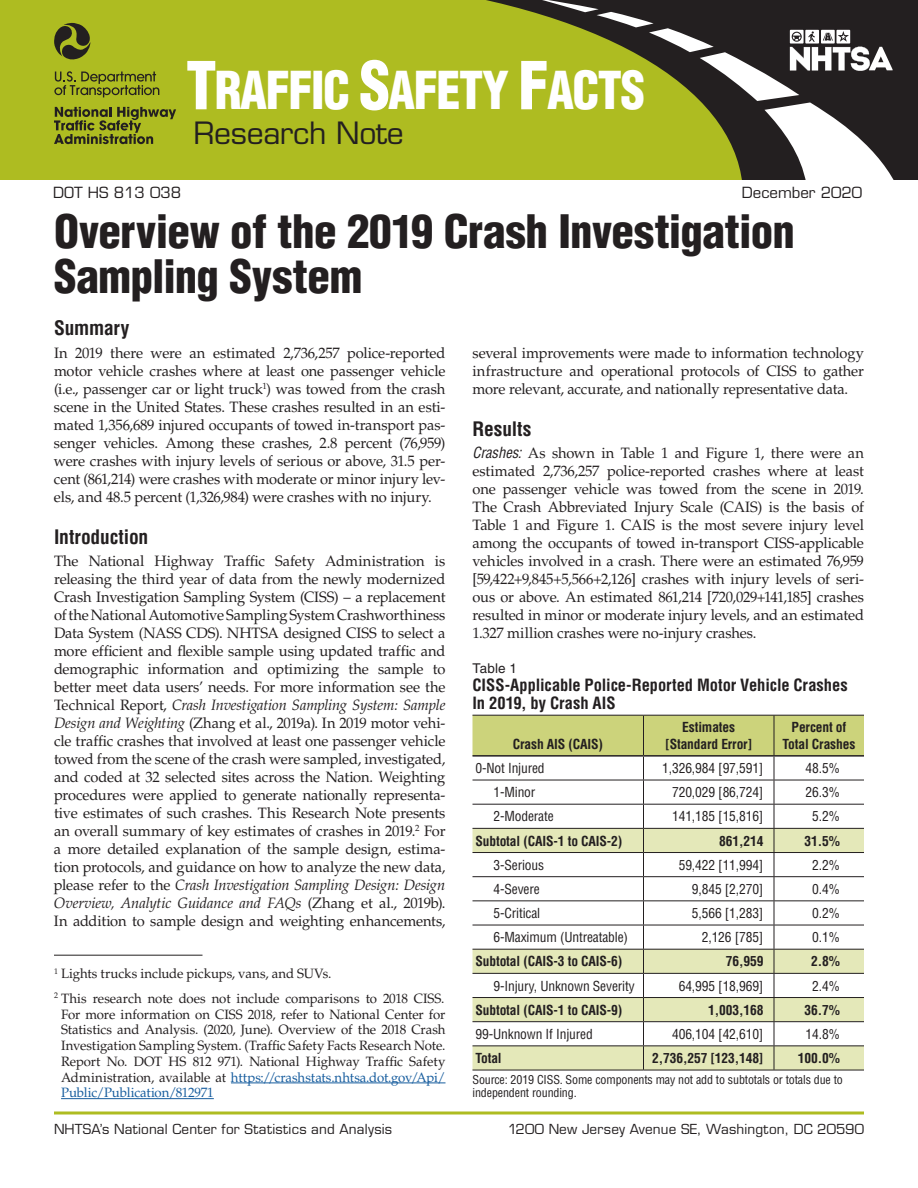
<style>
.page{position:relative;width:918px;height:1188px;background:#fff}
.page>*{position:absolute;margin:0;border:0;box-sizing:border-box;transform-origin:0 0}
.t1{font:900 condensed 51px "Helvetica LT Std";letter-spacing:-.03em;color:#fff;scale:.95 1}
.t2{font:900 condensed 45px/45px "Helvetica LT Std";letter-spacing:-.01em;color:#231f20}
.t3{font:30px "Eurostile LT Std";letter-spacing:-.01em;color:#231f20}
.t4{font:700 condensed 19.5px "Helvetica LT Std";letter-spacing:-.01em;color:#231f20}
.t5{font:700 condensed 16.5px/18px "Helvetica LT Std";letter-spacing:-.005em;color:#231f20}
.Body{font:15px/18px "Palatino LT Std";letter-spacing:-.01em;color:#231f20;text-align:justify}
.t6{font:15px "Eurostile LT Std";color:#231f20}
.Body-2{font:13.5px/15.8px "Palatino LT Std";letter-spacing:-.01em;color:#231f20;text-align:justify}
.Table_text{font:condensed 13.5px "Helvetica LT Std";letter-spacing:-.01em;color:#231f20}
.Table_text-2{font:700 condensed 13.5px "Helvetica LT Std";letter-spacing:-.01em;color:#231f20}
.t7{font:13.5px "Eurostile LT Std";letter-spacing:.015em;color:#231f20}
.Table_Head{font:700 condensed 13.5px/16.5px "Helvetica LT Std";letter-spacing:-.01em;color:#231f20;text-align:center}
.t8{font:13.5px "Helvetica LT Std";letter-spacing:.01em;color:#231f20}
.Table___Figure_Foote{font:condensed 12px/13.5px "Helvetica LT Std";letter-spacing:-.01em;color:#231f20}
.s1{font-size:64.5px}
.s2{font-style:italic}
.s3{font-family:"Helvetica LT Std";font-style:italic;font-stretch:condensed}
.s4{color:#175d9e}
</style>
<div class="page">
<hr style="left:54px;top:1112px;width:810px;height:2px;background:#aebc21">
<div style="left:0;top:0;width:918px;height:180px;background:#aebc21"></div>
<svg style="left:486px;top:0;width:432px;height:180px"></svg>
<svg style="left:529px;top:0;width:367px;height:180px"></svg>
<svg style="left:54px;top:23px;width:37px;height:37px"></svg>
<svg style="left:54px;top:71px;width:105px;height:26px"></svg>
<svg style="left:54px;top:107px;width:122px;height:37px"></svg>
<svg style="left:472px;top:716px;width:392px;height:354px"></svg>
<hr style="left:472px;top:1070px;width:172px;height:1px;background:#231f20">
<hr style="left:644px;top:1070px;width:130px;height:1px;background:#231f20">
<hr style="left:774px;top:1070px;width:90px;height:1px;background:#231f20">
<hr style="left:472px;top:715px;width:172px;height:1px;background:#231f20">
<hr style="left:644px;top:715px;width:130px;height:1px;background:#231f20">
<hr style="left:643px;top:716px;width:1px;height:39px;background:#231f20">
<hr style="left:774px;top:715px;width:90px;height:1px;background:#231f20">
<hr style="left:774px;top:716px;width:1px;height:39px;background:#231f20">
<hr style="left:472px;top:755px;width:172px;height:2px;background:#231f20">
<hr style="left:644px;top:755px;width:130px;height:2px;background:#231f20">
<hr style="left:774px;top:755px;width:90px;height:2px;background:#231f20">
<hr style="left:54px;top:955px;width:148px;height:1px;background:#231f20">
<hr style="left:231px;top:1083px;width:215px;height:1px;background:#175d9e">
<hr style="left:61px;top:1098px;width:153px;height:1px;background:#175d9e">
<h1 class="t1" style="left:186px;top:58px;width:485px"><span class="s1">T</span>RAFFIC <span class="s1">S</span>AFETY <span class="s1">F</span>ACTS</h1>
<h3 class="t3" style="left:194px;top:115px;width:212px">Research Note</h3>
<p class="t6" style="left:53px;top:183px;width:130px">DOT HS 813 038</p>
<p class="t6" style="left:742px;top:183px;width:122px">December 2020</p>
<h1 class="t2" style="left:54px;top:209px;width:743px">Overview of the 2019 Crash Investigation<br>Sampling System</h1>
<h2 class="t4" style="left:54px;top:316px;width:77px">Summary</h2>
<p class="Body" style="left:54px;top:344px;width:393px">In 2019 there were an estimated 2,736,257 police-reported motor vehicle crashes where at least one passenger vehicle (i.e., passenger car or light truck<sup>1</sup>) was towed from the crash scene in the United States. These crashes resulted in an esti&shy;mated 1,356,689 injured occupants of towed in-transport pas&shy;senger vehicles. Among these crashes, 2.8 percent (76,959) were crashes with injury levels of serious or above, 31.5 per&shy;cent (861,214) were crashes with moderate or minor injury lev&shy;els, and 48.5 percent (1,326,984) were crashes with no injury.</p>
<h2 class="t4" style="left:54px;top:524px;width:96px">Introduction</h2>
<p class="Body" style="left:54px;top:552px;width:393px">The National Highway Traffic Safety Administration is releasing the third year of data from the newly modernized Crash Investigation Sampling System (CISS) – a replacement of the National Automotive Sampling System Crashworthiness Data System (NASS CDS). NHTSA designed CISS to select a more efficient and flexible sample using updated traffic and demographic information and optimizing the sample to better meet data users’ needs. For more information see the Technical Report, <span class="s2">Crash Investigation Sampling System: Sample Design and Weighting</span> (Zhang et al., 2019a). In 2019 motor vehi&shy;cle traffic crashes that involved at least one passenger vehicle towed from the scene of the crash were sampled, investigated, and coded at 32 selected sites across the Nation. Weighting procedures were applied to generate nationally representa&shy;tive estimates of such crashes. This Research Note presents an overall summary of key estimates of crashes in 2019.<sup>2</sup> For a more detailed explanation of the sample design, estima&shy;tion protocols, and guidance on how to analyze the new data, please refer to the <span class="s2">Crash Investigation Sampling Design: Design Overview, Analytic Guidance and FAQs</span> (Zhang et al., 2019b).<br>In addition to sample design and weighting enhancements,</p>
<p class="Body" style="left:472px;top:344px;width:393px">several improvements were made to information technology infrastructure and operational protocols of CISS to gather more relevant, accurate, and nationally representative data.</p>
<h2 class="t4" style="left:472px;top:416px;width:60px">Results</h2>
<p class="Body" style="left:472px;top:444px;width:393px"><span class="s3">Crashes:</span> As shown in Table 1 and Figure 1, there were an estimated 2,736,257 police-reported crashes where at least one passenger vehicle was towed from the scene in 2019.<br>The Crash Abbreviated Injury Scale (CAIS) is the basis of Table 1 and Figure 1. CAIS is the most severe injury level among the occupants of towed in-transport CISS-applicable vehicles involved in a crash. There were an estimated 76,959 [59,422+9,845+5,566+2,126] crashes with injury levels of seri&shy;ous or above. An estimated 861,214 [720,029+141,185] crashes resulted in minor or moderate injury levels, and an estimated 1.327 million crashes were no-injury crashes.</p>
<h3 class="t8" style="left:472px;top:660px;width:46px">Table 1</h3>
<h3 class="t5" style="left:472px;top:676px;width:377px">CISS-Applicable Police-Reported Motor Vehicle Crashes<br>In 2019, by Crash AIS</h3>
<p class="Table_Head" style="left:513px;top:736px;width:92px">Crash AIS (CAIS)</p>
<p class="Table_Head" style="left:665px;top:719px;width:88px">Estimates [Standard Error]</p>
<p class="Table_Head" style="left:783px;top:719px;width:74px">Percent of<br>Total Crashes</p>
<p class="Table_text" style="left:475px;top:760px;width:71px">0-Not Injured</p>
<p class="Table_text" style="left:662px;top:760px;width:103px">1,326,984 [97,591]</p>
<p class="Table_text" style="left:806px;top:760px;width:36px">48.5%</p>
<p class="Table_text" style="left:493px;top:784px;width:43px">1-Minor</p>
<p class="Table_text" style="left:672px;top:784px;width:93px">720,029 [86,724]</p>
<p class="Table_text" style="left:806px;top:784px;width:36px">26.3%</p>
<p class="Table_text" style="left:493px;top:808px;width:62px">2-Moderate</p>
<p class="Table_text" style="left:672px;top:808px;width:93px">141,185 [15,816]</p>
<p class="Table_text" style="left:812px;top:808px;width:29px">5.2%</p>
<p class="Table_text-2" style="left:475px;top:832px;width:148px">Subtotal (CAIS-1 to CAIS-2)</p>
<p class="Table_text-2" style="left:719px;top:832px;width:46px">861,214</p>
<p class="Table_text-2" style="left:805px;top:832px;width:37px">31.5%</p>
<p class="Table_text" style="left:493px;top:856px;width:52px">3-Serious</p>
<p class="Table_text" style="left:679px;top:856px;width:86px">59,422 [11,994]</p>
<p class="Table_text" style="left:812px;top:856px;width:29px">2.2%</p>
<p class="Table_text" style="left:493px;top:881px;width:48px">4-Severe</p>
<p class="Table_text" style="left:692px;top:881px;width:73px">9,845 [2,270]</p>
<p class="Table_text" style="left:812px;top:881px;width:29px">0.4%</p>
<p class="Table_text" style="left:493px;top:905px;width:48px">5-Critical</p>
<p class="Table_text" style="left:692px;top:905px;width:73px">5,566 [1,283]</p>
<p class="Table_text" style="left:812px;top:905px;width:29px">0.2%</p>
<p class="Table_text" style="left:493px;top:929px;width:136px">6-Maximum (Untreatable)</p>
<p class="Table_text" style="left:702px;top:929px;width:63px">2,126 [785]</p>
<p class="Table_text" style="left:812px;top:929px;width:29px">0.1%</p>
<p class="Table_text-2" style="left:475px;top:953px;width:148px">Subtotal (CAIS-3 to CAIS-6)</p>
<p class="Table_text-2" style="left:726px;top:953px;width:39px">76,959</p>
<p class="Table_text-2" style="left:811px;top:953px;width:30px">2.8%</p>
<p class="Table_text" style="left:493px;top:977px;width:143px">9-Injury, Unknown Severity</p>
<p class="Table_text" style="left:679px;top:977px;width:86px">64,995 [18,969]</p>
<p class="Table_text" style="left:812px;top:977px;width:29px">2.4%</p>
<p class="Table_text-2" style="left:475px;top:1001px;width:148px">Subtotal (CAIS-1 to CAIS-9)</p>
<p class="Table_text-2" style="left:708px;top:1001px;width:57px">1,003,168</p>
<p class="Table_text-2" style="left:805px;top:1001px;width:37px">36.7%</p>
<p class="Table_text" style="left:475px;top:1025px;width:119px">99-Unknown If Injured</p>
<p class="Table_text" style="left:672px;top:1025px;width:93px">406,104 [42,610]</p>
<p class="Table_text" style="left:806px;top:1025px;width:36px">14.8%</p>
<p class="Table_text-2" style="left:475px;top:1050px;width:28px">Total</p>
<p class="Table_text-2" style="left:652px;top:1050px;width:113px">2,736,257 [123,148]</p>
<p class="Table_text-2" style="left:798px;top:1050px;width:44px">100.0%</p>
<p class="Table___Figure_Foote" style="left:472px;top:1073px;width:372px">Source: 2019 CISS. Some components may not add to subtotals or totals due to independent rounding.</p>
<p class="Body-2" style="left:54px;top:966px;width:279px"><sup>1</sup> Lights trucks include pickups, vans, and SUVs.</p>
<p class="Body-2" style="left:61px;top:991px;width:386px;text-indent:-7px"><sup>2</sup> This research note does not include comparisons to 2018 CISS.<br>For more information on CISS 2018, refer to National Center for Statistics and Analysis. (2020, June). Overview of the 2018 Crash Investigation Sampling System. (Traffic Safety Facts Research Note.<br>Report No. DOT HS 812 971). National Highway Traffic Safety Administration, available at <span class="s4">https://crashstats.nhtsa.dot.gov/Api/ Public/Publication/812971</span></p>
<p class="t7" style="left:54px;top:1121px;width:340px">NHTSA’s National Center for Statistics and Analysis</p>
<p class="t7" style="left:508px;top:1121px;width:358px">1200 New Jersey Avenue SE, Washington, DC 20590</p>
</div>
